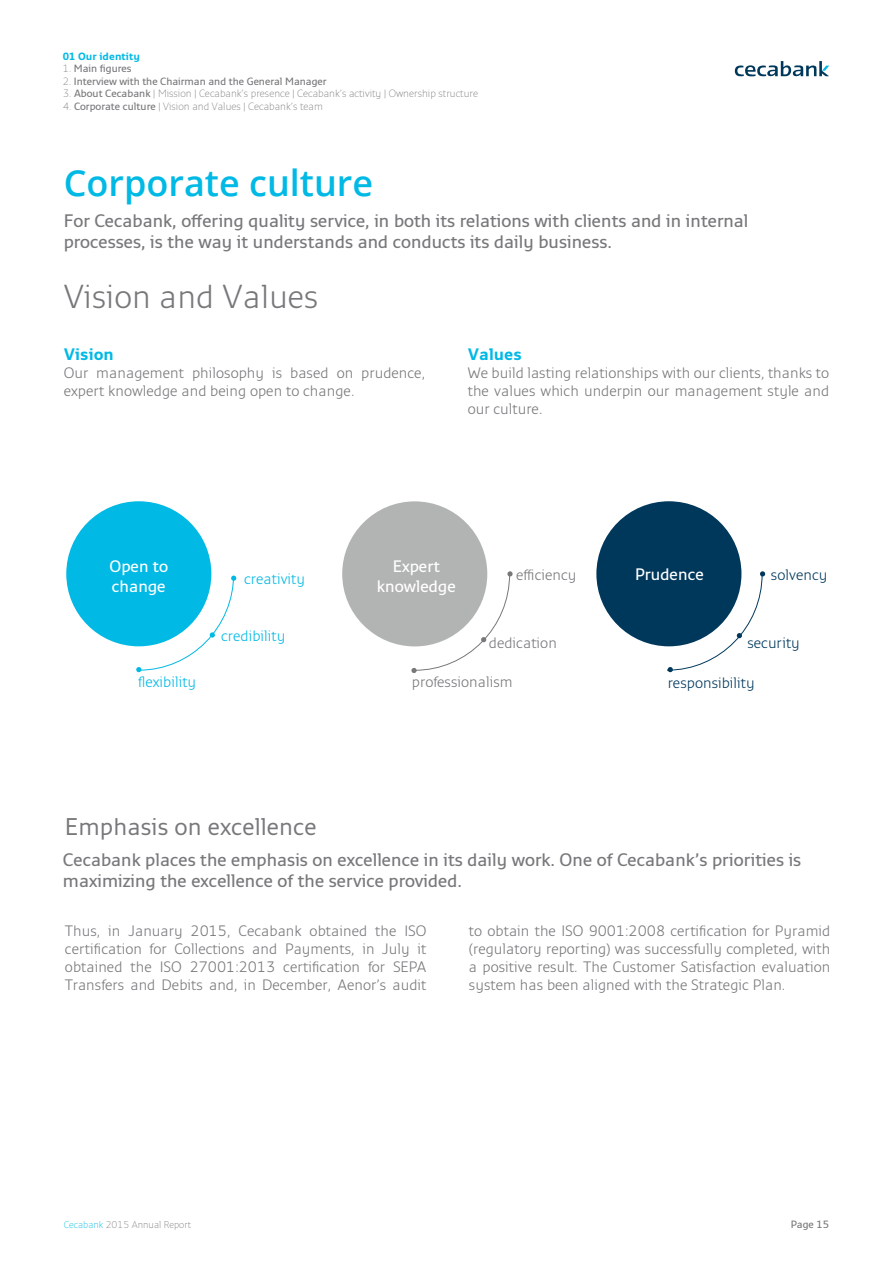
<style>
.page{position:relative;width:893px;height:1263px;background:#fff}
.page>*{position:absolute;margin:0;border:0;box-sizing:border-box;transform-origin:0 0}
.Titular_nivel1{font:600 36px "Open Sans";color:#00b9e5}
.Titular_nivel2{font:300 33px "Monitor Pro";color:#78777a}
.Titular_nivel3{font:24px "Monitor Pro";color:#78777a}
.Sumario{font:600 18px/21px "Monitor Pro";color:#78777a}
.Titular_nivel5{font:600 16.5px "Monitor Pro";color:#fff}
.Titular_nivel5-2{font:700 16.5px "Monitor Pro";color:#00b9e5}
.Parrafo{font:300 15px/18px "Monitor Pro";color:#78777a;text-align:justify}
.t1{font:300 15px "Monitor Pro";color:#00b9e5}
.t2{font:300 15px "Monitor Pro";color:#00385c}
.t3{font:100 10.5px "Monitor Pro";color:#78777a}
.t4{font:600 10.5px "Monitor Pro";letter-spacing:-.005em;color:#78777a}
.t5{font:700 10.5px "Monitor Pro";color:#00b9e5}
.t6{font:100 9.75px "Monitor Pro";color:#78777a}
.s1{font-weight:100}
.s2{font-weight:600}
.s3{color:#00b9e5}
</style>
<div class="page">
<svg style="left:734px;top:61px;width:95px;height:16px"></svg>
<div style="left:65px;top:500px;width:147px;height:147px;background:#00b9e5;border-radius:50%"></div>
<svg style="left:136px;top:575px;width:101px;height:97px"></svg>
<div style="left:595px;top:500px;width:147px;height:147px;background:#00385c;border-radius:50%"></div>
<svg style="left:667px;top:571px;width:98px;height:101px"></svg>
<div style="left:341px;top:500px;width:147px;height:147px;background:#b2b4b3;border-radius:50%"></div>
<svg style="left:411px;top:571px;width:102px;height:102px"></svg>
<p class="t5" style="left:63px;top:50px;width:79px">01 Our identity</p>
<p class="t4" style="left:63px;top:62px;width:70px"><span class="s1">1.</span> Main figures</p>
<p class="t4" style="left:63px;top:75px;width:265px"><span class="s1">2.</span> Interview with the Chairman and the General Manager</p>
<p class="t3" style="left:63px;top:87px;width:417px">3. <span class="s2">About Cecabank</span> | Mission | Cecabank’s presence | Cecabank’s activity | Ownership structure</p>
<p class="t3" style="left:63px;top:100px;width:262px">4. <span class="s2">Corporate culture</span> | Vision and Values | Cecabank’s team</p>
<p class="Titular_nivel1" style="left:64px;top:158px;width:311px">Corporate culture</p>
<p class="Sumario" style="left:64px;top:210px;width:686px">For Cecabank, offering quality service, in both its relations with clients and in internal processes, is the way it understands and conducts its daily business.</p>
<p class="Titular_nivel2" style="left:64px;top:277px;width:256px">Vision and Values</p>
<p class="Titular_nivel5-2" style="left:64px;top:345px;width:52px">Vision</p>
<p class="Parrafo" style="left:64px;top:364px;width:363px">Our management philosophy is based on prudence, expert knowledge and being open to change.</p>
<p class="Titular_nivel5-2" style="left:468px;top:345px;width:56px">Values</p>
<p class="Parrafo" style="left:468px;top:364px;width:363px">We build lasting relationships with our clients, thanks to the values which underpin our management style and our culture.</p>
<p class="Titular_nivel5" style="left:109px;top:557px;width:60px">Open to</p>
<p class="Titular_nivel5" style="left:112px;top:576px;width:55px">change</p>
<p class="t1" style="left:138px;top:673px;width:60px">flexibility</p>
<p class="Titular_nivel5" style="left:393px;top:557px;width:49px">Expert</p>
<p class="Titular_nivel5" style="left:377px;top:576px;width:80px">knowledge</p>
<p class="t1" style="left:244px;top:570px;width:63px">creativity</p>
<p class="Titular_nivel5" style="left:635px;top:564px;width:70px">Prudence</p>
<p class="Parrafo" style="left:516px;top:565px;width:62px">efficiency</p>
<p class="t2" style="left:771px;top:566px;width:58px">solvency</p>
<p class="t1" style="left:221px;top:627px;width:66px">credibility</p>
<p class="Parrafo" style="left:489px;top:634px;width:70px">dedication</p>
<p class="Parrafo" style="left:412px;top:672px;width:102px">professionalism</p>
<p class="t2" style="left:747px;top:633px;width:54px">security</p>
<p class="t2" style="left:668px;top:674px;width:89px">responsibility</p>
<p class="Titular_nivel3" style="left:65px;top:812px;width:253px">Emphasis on excellence</p>
<p class="Sumario" style="left:63px;top:849px;width:740px">Cecabank places the emphasis on excellence in its daily work. One of Cecabank’s priorities is maximizing the excellence of the service provided.</p>
<p class="Parrafo" style="left:65px;top:922px;width:363px">Thus, in January 2015, Cecabank obtained the ISO certification for Collections and Payments, in July it obtained the ISO 27001:2013 certification for SEPA Transfers and Debits and, in December, Aenor’s audit</p>
<p class="Parrafo" style="left:469px;top:922px;width:363px">to obtain the ISO 9001:2008 certification for Pyramid (regulatory reporting) was successfully completed, with a positive result. The Customer Satisfaction evaluation system has been aligned with the Strategic Plan.</p>
<p class="t6" style="left:64px;top:1219px;width:129px"><span class="s3">Cecabank</span> 2015 Annual Report</p>
<p class="t4" style="left:791px;top:1218px;width:40px">Page 15</p>
</div>
